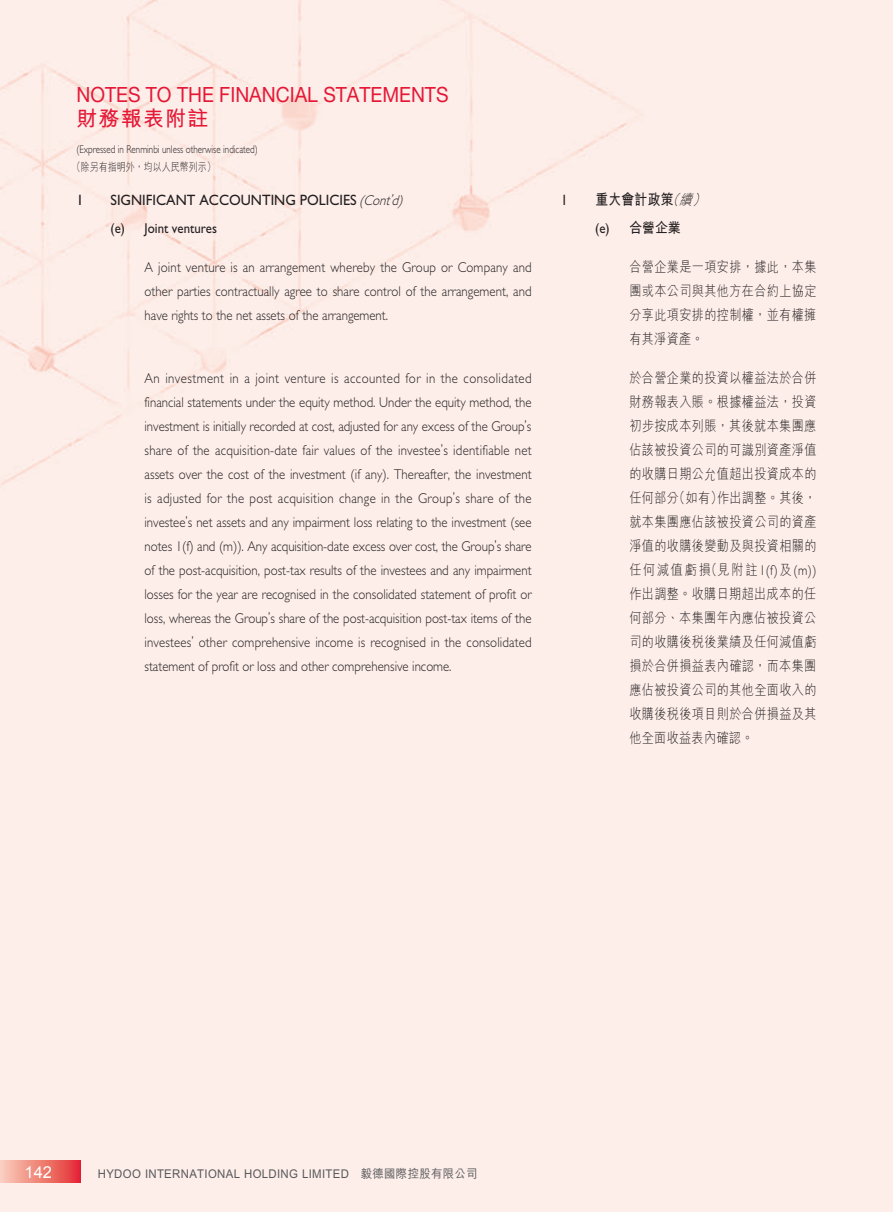
<style>
.page{position:relative;width:893px;height:1212px;background:#fff}
.page>*{position:absolute;margin:0;border:0;box-sizing:border-box;transform-origin:0 0}
.t1{font:21px "Helvetica Neue LT Std";color:#e51836;scale:.92 1}
.t2{font:700 21px "M Hei HK";letter-spacing:.055em;color:#e51836}
.t3{font:16.5px "Arial";color:#fff}
._3__標題{font:15px "Gill Sans Std";color:#231f20;scale:.95 1}
._8__標題---C{font:700 15px "M Hei HK";letter-spacing:.03em;color:#231f20;scale:.85 1}
._8__標題---C-2{font:15px "Gill Sans Std";color:#231f20;scale:.85 1}
._1__內文{font:300 14.25px/24px "Gill Sans Std";color:#231f20;text-align:justify;scale:.9 1}
._6__內文---C{font:300 14.25px/24px "M Hei HK";letter-spacing:.03em;color:#231f20;text-align:justify;scale:.85 1}
._4__副標題{font:14.25px "Gill Sans Std";color:#231f20;scale:.9 1}
._4__副標題-2{font:700 14.25px "M Hei HK";color:#231f20;scale:.9 1}
.t4{font:500 12px "M Hei HK";letter-spacing:.03em;color:#57585a;scale:.95 1}
.t5{font:300 11.25px "Gill Sans Std";color:#231f20;scale:.8 1}
.t6{font:300 11.25px "M Hei HK";color:#231f20;scale:.8 1}
.s1{font-weight:300;font-style:italic;font-size:14.25px}
.s2{font-family:"Gill Sans Std";font-weight:400}
.s3{font-family:"Gill Sans Std"}
</style>
<div class="page">
<div style="left:0;top:0;width:892px;height:1212px;background:#fdeeea"></div>
<div style="left:0;top:1161px;width:81px;height:21px;background:linear-gradient(to right,#f9d2bc,#e42c30)"></div>
<h1 class="t1" style="left:76px;top:82px;width:406px">NOTES TO THE FINANCIAL STATEMENTS</h1>
<h1 class="t2" style="left:76px;top:103px;width:133px">財務報表附註</h1>
<p class="t5" style="left:76px;top:143px;width:228px">(Expressed in Renminbi unless otherwise indicated)</p>
<p class="t6" style="left:72px;top:162px;width:181px">（除另有指明外，均以人民幣列示）</p>
<p class="_3__標題" style="left:77px;top:191px;width:9px">1</p>
<p class="_3__標題" style="left:111px;top:191px;width:313px">SIGNIFICANT ACCOUNTING POLICIES <span class="s1">(Cont’d)</span></p>
<p class="_4__副標題" style="left:111px;top:220px;width:120px">(e) Joint ventures</p>
<p class="_1__內文" style="left:145px;top:255px;width:432px">A joint venture is an arrangement whereby the Group or Company and other parties contractually agree to share control of the arrangement, and have rights to the net assets of the arrangement.</p>
<p class="_1__內文" style="left:145px;top:366px;width:432px">An investment in a joint venture is accounted for in the consolidated financial statements under the equity method. Under the equity method, the investment is initially recorded at cost, adjusted for any excess of the Group’s share of the acquisition-date fair values of the investee’s identifiable net assets over the cost of the investment (if any). Thereafter, the investment is adjusted for the post acquisition change in the Group’s share of the investee’s net assets and any impairment loss relating to the investment (see notes 1(f) and (m)). Any acquisition-date excess over cost, the Group’s share of the post-acquisition, post-tax results of the investees and any impairment losses for the year are recognised in the consolidated statement of profit or loss, whereas the Group’s share of the post-acquisition post-tax items of the investees’ other comprehensive income is recognised in the consolidated statement of profit or loss and other comprehensive income.</p>
<p class="_8__標題---C-2" style="left:561px;top:191px;width:9px">1</p>
<p class="_8__標題---C" style="left:595px;top:188px;width:135px">重大會計政策<span class="s1">（續）</span></p>
<p class="_4__副標題-2" style="left:595px;top:217px;width:96px"><span class="s2">(e)</span> 合營企業</p>
<p class="_6__內文---C" style="left:629px;top:255px;width:222px">合營企業是一項安排，據此，本集團或本公司與其他方在合約上協定分享此項安排的控制權，並有權擁有其淨資產。</p>
<p class="_6__內文---C" style="left:629px;top:366px;width:222px">於合營企業的投資以權益法於合併財務報表入賬。根據權益法，投資初步按成本列賬，其後就本集團應佔該被投資公司的可識別資產淨值的收購日期公允值超出投資成本的任何部分（如有）作出調整。其後，就本集團應佔該被投資公司的資產淨值的收購後變動及與投資相關的任何減值虧損（見附註<span class="s3">1(f)</span>及<span class="s3">(m))</span>作出調整。收購日期超出成本的任何部分、本集團年內應佔被投資公司的收購後稅後業績及任何減值虧損於合併損益表內確認，而本集團應佔被投資公司的其他全面收入的收購後稅後項目則於合併損益及其他全面收益表內確認。</p>
<p class="t3" style="left:25px;top:1161px;width:29px">142</p>
<p class="t4" style="left:98px;top:1164px;width:401px">HYDOO INTERNATIONAL HOLDING LIMITED 毅德國際控股有限公司</p>
</div>
